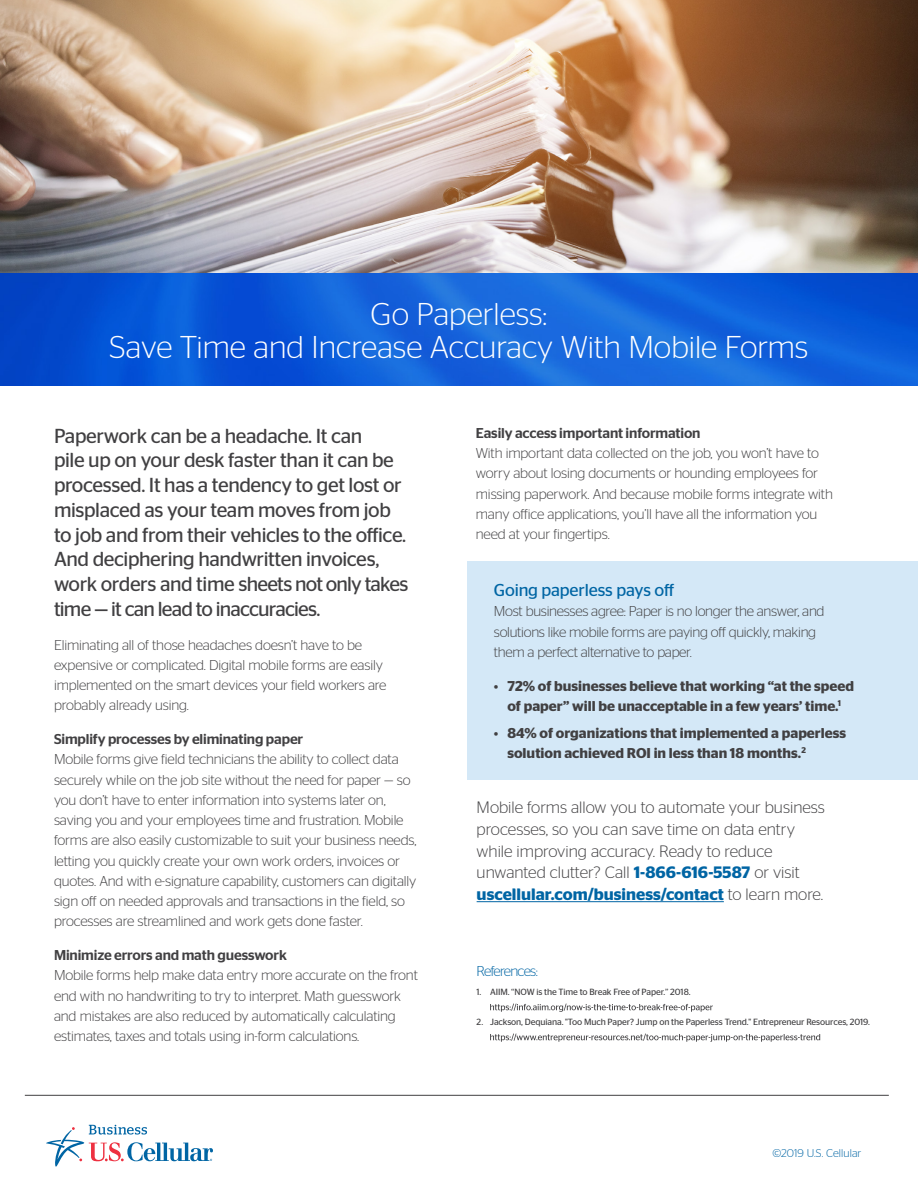
<style>
.page{position:relative;width:918px;height:1188px;background:#fff}
.page>*{position:absolute;margin:0;border:0;box-sizing:border-box;transform-origin:0 0}
.t1{font:300 31.5px/33px "Stag Sans";color:#fff;text-align:center}
.t2{font:20.25px/24.8px "Stag Sans";letter-spacing:-.02em;color:#414042}
.t3{font:17.25px "Stag Sans";letter-spacing:-.01em;color:#0065a4}
.t4{font:300 16.5px/21.8px "Stag Sans";color:#414042}
.t5{font:300 14.25px/20.2px "Stag Sans";letter-spacing:-.01em;color:#414042}
.t6{font:600 14.25px/20.2px "Stag Sans";color:#414042;text-align:center}
.t7{font:500 14.25px "Stag Sans";letter-spacing:-.01em;color:#414042}
.t8{font:300 14.25px "Stag Sans";letter-spacing:-.05em;color:#0065a4}
.t9{font:300 11.25px "Stag Sans";letter-spacing:.005em;color:#0065a4}
.t10{font:9px "Stag Sans";letter-spacing:-.01em;color:#414042}
.s1{font-weight:400}
.s2{font-weight:600;color:#0065a4}
</style>
<div class="page">
<svg style="left:46px;top:1125px;width:167px;height:42px"></svg>
<img style="left:0;top:0;width:918px;height:273px">
<img style="left:0;top:273px;width:918px;height:113px">
<hr style="left:25px;top:1095px;width:864px;height:1px;background:#414042">
<div style="left:468px;top:561px;width:450px;height:219px;background:#d4e8f7"></div>
<hr style="left:477px;top:901px;width:247px;height:1px;background:#0065a4">
<svg style="left:490px;top:1004px;width:223px;height:8px"></svg>
<svg style="left:490px;top:1034px;width:330px;height:8px"></svg>
<h1 class="t1" style="left:110px;top:297px;width:700px">Go Paperless:<br>Save Time and Increase Accuracy With Mobile Forms</h1>
<p class="t2" style="left:54px;top:423px;width:356px">Paperwork can be a headache. It can<br>pile up on your desk faster than it can be processed. It has a tendency to get lost or misplaced as your team moves from job to job and from their vehicles to the office.<br>And deciphering handwritten invoices, work orders and time sheets not only takes time — it can lead to inaccuracies.</p>
<p class="t5" style="left:54px;top:634px;width:334px">Eliminating all of those headaches doesn’t have to be expensive or complicated. Digital mobile forms are easily implemented on the smart devices your field workers are probably already using.</p>
<p class="t7" style="left:54px;top:731px;width:251px">Simplify processes by eliminating paper</p>
<p class="t5" style="left:54px;top:749px;width:364px">Mobile forms give field technicians the ability to collect data securely while on the job site without the need for paper — so you don’t have to enter information into systems later on, saving you and your employees time and frustration. Mobile forms are also easily customizable to suit your business needs, letting you quickly create your own work orders, invoices or quotes. And with e-signature capability, customers can digitally sign off on needed approvals and transactions in the field, so processes are streamlined and work gets done faster.</p>
<p class="t7" style="left:54px;top:947px;width:234px">Minimize errors and math guesswork</p>
<p class="t5" style="left:54px;top:965px;width:365px">Mobile forms help make data entry more accurate on the front end with no handwriting to try to interpret. Math guesswork and mistakes are also reduced by automatically calculating estimates, taxes and totals using in-form calculations.</p>
<p class="t7" style="left:476px;top:425px;width:226px">Easily access important information</p>
<p class="t5" style="left:476px;top:443px;width:359px">With important data collected on the job, you won’t have to worry about losing documents or hounding employees for missing paperwork. And because mobile forms integrate with many office applications, you’ll have all the information you need at your fingertips.</p>
<p class="t3" style="left:494px;top:580px;width:182px">Going paperless pays off</p>
<p class="t5" style="left:494px;top:601px;width:332px">Most businesses agree: Paper is no longer the answer, and solutions like mobile forms are paying off quickly, making them a perfect alternative to paper.</p>
<p class="t6" style="left:494px;top:676px;width:362px"><span class="s1">•</span> 72% of businesses believe that working “at the speed of paper” will be unacceptable in a few years’ time.<sup>1</sup></p>
<p class="t6" style="left:507px;top:723px;width:340px;text-align:left;text-indent:-13px"><span class="s1">•</span> 84% of organizations that implemented a paperless solution achieved ROI in less than 18 months.<sup>2</sup></p>
<p class="t4" style="left:477px;top:796px;width:350px">Mobile forms allow you to automate your business processes, so you can save time on data entry while improving accuracy. Ready to reduce unwanted clutter? Call <span class="s2">1-866-616-5587</span> or visit <span class="s2">uscellular.com/business/contact</span> to learn more.</p>
<p class="t8" style="left:477px;top:963px;width:63px">References:</p>
<p class="t10" style="left:477px;top:987px;width:215px">1. AIIM. “NOW is the Time to Break Free of Paper.” 2018.</p>
<p class="t10" style="left:477px;top:1017px;width:395px">2. Jackson, Dequiana. "Too Much Paper? Jump on the Paperless Trend." Entrepreneur Resources, 2019.</p>
<p class="t9" style="left:772px;top:1147px;width:90px">©2019 U.S. Cellular</p>
</div>
